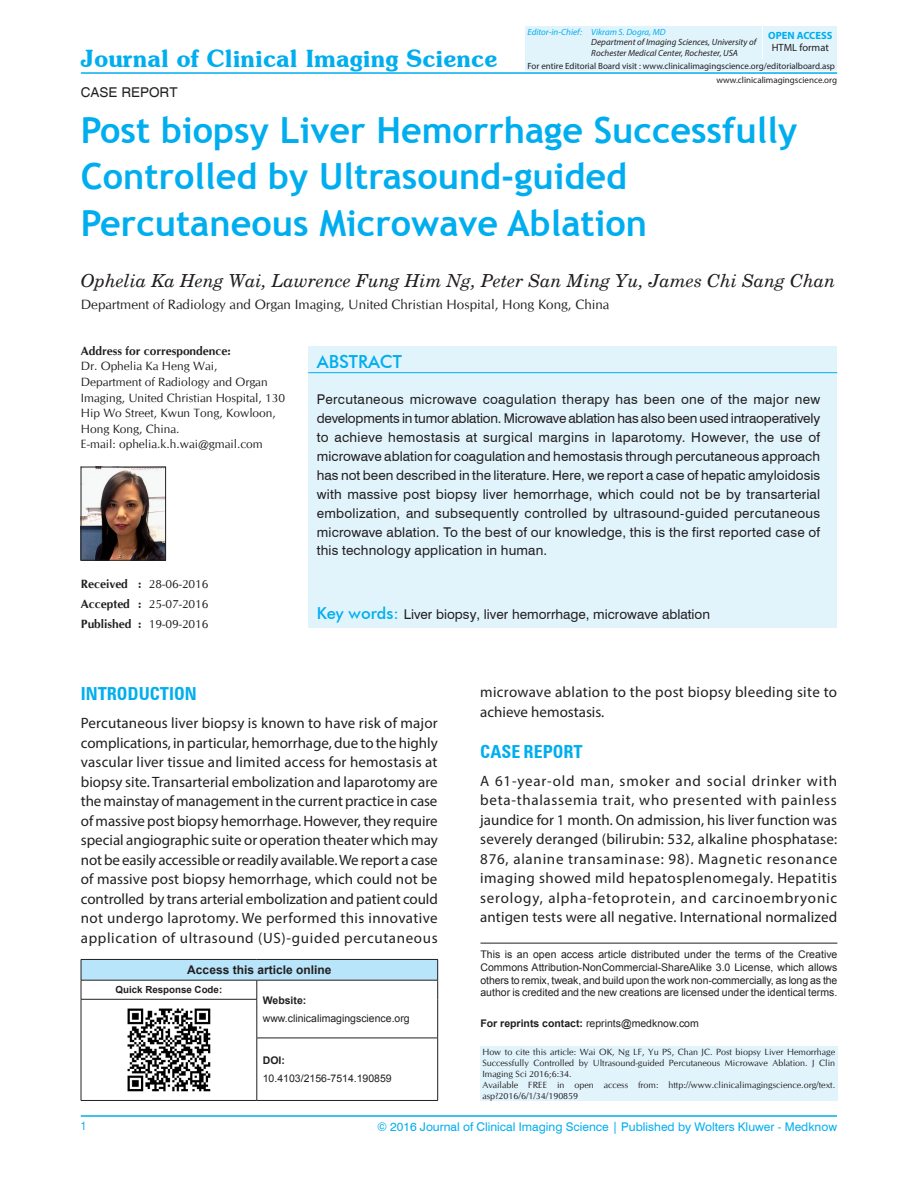
<style>
.page{position:relative;width:918px;height:1188px;background:#fff}
.page>*{position:absolute;margin:0;border:0;box-sizing:border-box;transform-origin:0 0}
.AT{font:700 36px/46.5px "Trebuchet MS";color:#00aeef}
.JCIS{font:600 24px "Souvenir IT Cby BT";color:#00aeef}
.AU{font:italic 18px "New Century Schlbk";color:#231f20}
.t1{font:700 condensed 18px "Zurich BT";color:#00aeef}
.ABSH{font:500 18px "Futura BT";color:#00aeef}
.TX{font:15px/19.5px "Myriad Pro";letter-spacing:.02em;color:#231f20;text-align:justify}
.ABS{font:13.5px/18.9px "Swiss 721 BT";letter-spacing:.015em;color:#231f20;text-align:justify}
.AFF{font:13.5px "CG Omega";color:#231f20}
.KWD{font:13.5px "Swiss 721 BT";color:#231f20}
.AH{font:13.5px "Helvetica";color:#231f20}
.ADD{font:12px/15.6px "CG Omega";color:#231f20}
.VRF{font:12px "Swiss 721 BT";color:#00aeef}
.HIS{font:12px "CG Omega";color:#231f20}
.ATAO{font:700 12px "Arial";color:#231f20}
.HIS-2{font:700 12px "CG Omega";color:#231f20}
.V_FOLIO{font:condensed 12px "Helvetica";color:#00aeef}
.Reprint{font:10.5px/12.6px "Arial";color:#231f20;text-align:justify}
.WEB{font:10.5px "Arial";color:#231f20}
.WEB-2{font:700 10.5px "Arial";color:#231f20}
.OA{font:700 10.5px "Myriad Pro";color:#00aeef}
.HF{font:10.5px "Myriad Pro";color:#231f20}
.QRC{font:700 9.75px "Arial";color:#231f20}
.HTC{font:9px/10.8px "CG Omega";color:#231f20;text-align:justify}
.E_WEB{font:9px "Myriad Pro";color:#231f20}
.E_AFF{font:italic 9px "Myriad Pro";color:#231f20}
.E_AU{font:italic 9px "Myriad Pro";color:#00aeef}
.s1{font-weight:700}
.s2{font-weight:400}
.s3{font-family:"Futura BT";font-weight:500;font-size:16.5px;color:#00aeef}
</style>
<div class="page">
<hr style="left:81px;top:1116px;width:756px;height:1px;background:#00aeef">
<hr style="left:81px;top:72px;width:756px;height:2px;background:#00aeef">
<div style="left:525px;top:60px;width:312px;height:11px;background:#e1f4fc"></div>
<div style="left:525px;top:26px;width:237px;height:32px;background:#e1f4fc"></div>
<div style="left:764px;top:26px;width:73px;height:32px;background:#e1f4fc"></div>
<div style="left:308px;top:346px;width:529px;height:282px;background:#e1f4fc"></div>
<hr style="left:308px;top:372px;width:529px;height:1px;background:#00aeef">
<div style="left:81px;top:959px;width:357px;height:21px;background:#b9e5fa"></div>
<hr style="left:81px;top:959px;width:176px;height:1px;background:#231f20">
<hr style="left:257px;top:959px;width:181px;height:1px;background:#231f20">
<hr style="left:81px;top:980px;width:176px;height:1px;background:#231f20">
<svg style="left:81px;top:960px;width:1px;height:39px"></svg>
<hr style="left:257px;top:980px;width:181px;height:1px;background:#231f20">
<svg style="left:437px;top:960px;width:1px;height:39px"></svg>
<hr style="left:437px;top:999px;width:1px;height:39px;background:#231f20">
<hr style="left:81px;top:999px;width:176px;height:1px;background:#231f20">
<hr style="left:81px;top:999px;width:1px;height:39px;background:#231f20">
<hr style="left:81px;top:1038px;width:1px;height:62px;background:#231f20">
<hr style="left:437px;top:1038px;width:1px;height:62px;background:#231f20">
<hr style="left:257px;top:1100px;width:181px;height:1px;background:#231f20">
<svg style="left:257px;top:980px;width:1px;height:19px"></svg>
<hr style="left:257px;top:999px;width:1px;height:39px;background:#231f20">
<hr style="left:257px;top:1038px;width:1px;height:62px;background:#231f20">
<hr style="left:81px;top:1100px;width:176px;height:1px;background:#231f20">
<hr style="left:257px;top:1038px;width:181px;height:1px;background:#231f20">
<img style="left:127px;top:1008px;width:84px;height:84px">
<hr style="left:480px;top:943px;width:357px;height:1px;background:#231f20">
<div style="left:480px;top:1047px;width:357px;height:54px;background:#e1f4fc"></div>
<img style="left:83px;top:469px;width:81px;height:89px">
<div style="left:81px;top:467px;width:85px;height:93px;border:1px solid #231f20"></div>
<p class="JCIS" style="left:81px;top:44px;width:418px">Journal of Clinical Imaging Science</p>
<p class="AH" style="left:81px;top:85px;width:98px">CASE REPORT</p>
<p class="E_AU" style="left:528px;top:26px;width:140px">Editor‑in‑Chief: Vikram S. Dogra, MD</p>
<p class="E_AFF" style="left:591px;top:37px;width:167px">Department of Imaging Sciences, University of</p>
<p class="E_AFF" style="left:591px;top:48px;width:148px">Rochester Medical Center, Rochester, USA</p>
<p class="OA" style="left:768px;top:28px;width:66px">OPEN ACCESS</p>
<p class="HF" style="left:772px;top:41px;width:59px">HTML format</p>
<p class="E_WEB" style="left:528px;top:60px;width:309px">For entire Editorial Board visit : www.clinicalimagingscience.org/editorialboard.asp</p>
<p class="E_WEB" style="left:716px;top:74px;width:122px">www.clinicalimagingscience.org</p>
<p class="AT" style="left:81px;top:107px;width:718px">Post biopsy Liver Hemorrhage Successfully<br>Controlled by Ultrasound‑guided<br>Percutaneous Microwave Ablation</p>
<p class="AU" style="left:81px;top:270px;width:756px">Ophelia Ka Heng Wai, Lawrence Fung Him Ng, Peter San Ming Yu, James Chi Sang Chan</p>
<p class="AFF" style="left:81px;top:296px;width:530px">Department of Radiology and Organ Imaging, United Christian Hospital, Hong Kong, China</p>
<p class="ADD" style="left:81px;top:343px;width:206px"><span class="s1">Address for correspondence:<br></span>Dr. Ophelia Ka Heng Wai,<br>Department of Radiology and Organ<br>Imaging, United Christian Hospital, 130<br>Hip Wo Street, Kwun Tong, Kowloon,<br>Hong Kong, China.<br>E‑mail: ophelia.k.h.wai@gmail.com</p>
<p class="ABSH" style="left:317px;top:351px;width:87px">ABSTRACT</p>
<p class="ABS" style="left:317px;top:390px;width:505px">Percutaneous microwave coagulation therapy has been one of the major new developments in tumor ablation. Microwave ablation has also been used intraoperatively to achieve hemostasis at surgical margins in laparotomy. However, the use of microwave ablation for coagulation and hemostasis through percutaneous approach has not been described in the literature. Here, we report a case of hepatic amyloidosis with massive post biopsy liver hemorrhage, which could not be by transarterial embolization, and subsequently controlled by ultrasound‑guided percutaneous microwave ablation. To the best of our knowledge, this is the first reported case of this technology application in human.</p>
<p class="HIS" style="left:81px;top:577px;width:129px"><span class="s1">Received :</span> 28‑06‑2016</p>
<p class="HIS" style="left:81px;top:596px;width:129px"><span class="s1">Accepted :</span> 25-07-2016</p>
<p class="HIS-2" style="left:81px;top:616px;width:129px">Published : <span class="s2">19-09-2016</span></p>
<p class="KWD" style="left:317px;top:606px;width:395px"><span class="s3">Key words:</span> Liver biopsy, liver hemorrhage, microwave ablation</p>
<h1 class="t1" style="left:81px;top:683px;width:117px">INTRODUCTION</h1>
<p class="TX" style="left:81px;top:713px;width:359px">Percutaneous liver biopsy is known to have risk of major complications, in particular, hemorrhage, due to the highly vascular liver tissue and limited access for hemostasis at biopsy site. Transarterial embolization and laparotomy are the mainstay of management in the current practice in case of massive post biopsy hemorrhage. However, they require special angiographic suite or operation theater which may not be easily accessible or readily available. We report a case of massive post biopsy hemorrhage, which could not be controlled by trans arterial embolization and patient could not undergo laprotomy. We performed this innovative application of ultrasound (US)‑guided percutaneous</p>
<p class="ATAO" style="left:187px;top:962px;width:146px">Access this article online</p>
<p class="QRC" style="left:116px;top:983px;width:108px">Quick Response Code:</p>
<p class="WEB-2" style="left:263px;top:993px;width:45px">Website:</p>
<p class="WEB" style="left:263px;top:1012px;width:149px">www.clinicalimagingscience.org</p>
<p class="WEB-2" style="left:263px;top:1053px;width:24px">DOI:</p>
<p class="WEB" style="left:263px;top:1072px;width:131px">10.4103/2156-7514.190859</p>
<p class="TX" style="left:480px;top:682px;width:358px">microwave ablation to the post biopsy bleeding site to achieve hemostasis.</p>
<h1 class="t1" style="left:480px;top:740px;width:104px">CASE REPORT</h1>
<p class="TX" style="left:480px;top:771px;width:359px">A 61‑year‑old man, smoker and social drinker with beta‑thalassemia trait, who presented with painless jaundice for 1 month. On admission, his liver function was severely deranged (bilirubin: 532, alkaline phosphatase:<br>876, alanine transaminase: 98). Magnetic resonance imaging showed mild hepatosplenomegaly. Hepatitis serology, alpha‑fetoprotein, and carcinoembryonic antigen tests were all negative. International normalized</p>
<p class="Reprint" style="left:480px;top:949px;width:359px">This is an open access article distributed under the terms of the Creative Commons Attribution‑NonCommercial‑ShareAlike 3.0 License, which allows others to remix, tweak, and build upon the work non‑commercially, as long as the author is credited and the new creations are licensed under the identical terms.</p>
<p class="Reprint" style="left:480px;top:1017px;width:220px"><span class="s1">For reprints contact:</span> reprints@medknow.com</p>
<p class="HTC" style="left:482px;top:1047px;width:354px">How to cite this article: Wai OK, Ng LF, Yu PS, Chan JC. Post biopsy Liver Hemorrhage Successfully Controlled by Ultrasound-guided Percutaneous Microwave Ablation. J Clin Imaging Sci 2016;6:34.</p>
<p class="HTC" style="left:482px;top:1079px;width:354px">Available FREE in open access from: http://www.clinicalimagingscience.org/text. asp?2016/6/1/34/190859</p>
<p class="V_FOLIO" style="left:81px;top:1119px;width:7px">1</p>
<p class="VRF" style="left:377px;top:1119px;width:462px">© 2016 Journal of Clinical Imaging Science | Published by Wolters Kluwer - Medknow</p>
</div>
